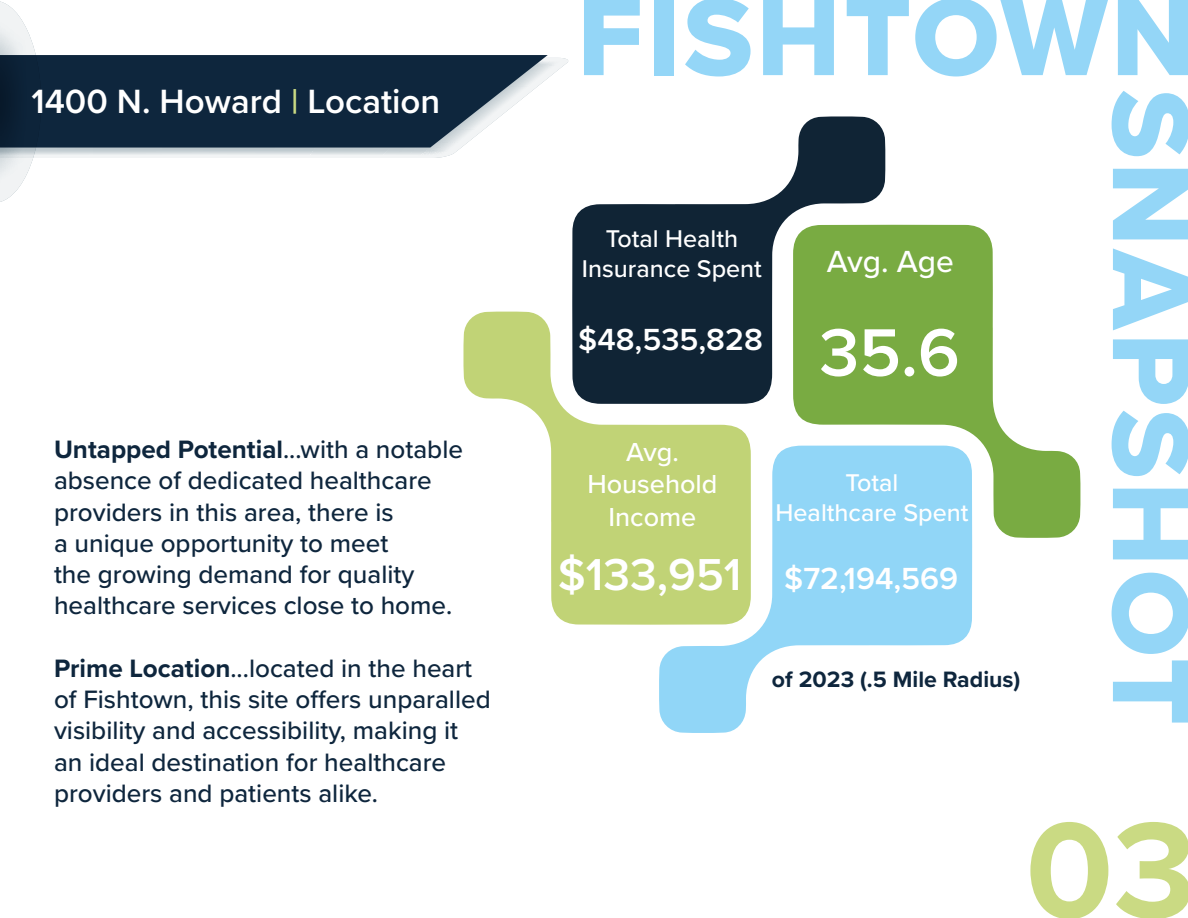
<style>
.page{position:relative;width:1188px;height:918px;background:#fff}
.page>*{position:absolute;margin:0;border:0;box-sizing:border-box;transform-origin:0 0}
.t1{font:700 141.3px "Proxima Nova";color:#cada83}
.t2{font:114.15px "Proxima Nova Extrabld";letter-spacing:.03em;color:#94d6f7}
.t3{font:114px "Proxima Nova Extrabld";letter-spacing:.03em;color:#94d6f7}
.t4{font:600 69.6px "Proxima Nova";color:#fff}
.t5{font:600 46.35px "Proxima Nova";color:#fff}
.t6{font:600 34.95px "Proxima Nova";color:#fff}
.t7{font:600 31.65px "Proxima Nova";color:#fff}
.t8{font:500 31.65px "Proxima Nova";color:#fff}
.t9{font:500 27px/32.4px "Proxima Nova";color:#fff;text-align:center}
.t10{font:500 26.1px/31.3px "Proxima Nova";color:#0e263d}
.t11{font:500 25.05px/30.2px "Proxima Nova";color:#fff;text-align:center}
.t12{font:700 23.1px "Proxima Nova";color:#0e263d}
.s1{color:#cada83}
.s2{font-weight:700}
</style>
<div class="page">
<svg style="left:41px;top:58px;width:527px;height:100px"></svg>
<svg style="left:41px;top:55px;width:507px;height:93px;fill:#0e263d"></svg>
<svg style="left:0;top:1px;width:41px;height:201px"></svg>
<svg style="left:463px;top:311px;width:287px;height:314px;fill:#c1d376"></svg>
<svg style="left:572px;top:116px;width:314px;height:288px;fill:#102435"></svg>
<svg style="left:793px;top:225px;width:288px;height:313px;fill:#79ab42"></svg>
<svg style="left:659px;top:446px;width:313px;height:287px;fill:#91d6f7"></svg>
<p class="t6" style="left:32px;top:75px;width:410px">1400 N. Howard <span class="s1">|</span> Location</p>
<p class="t10" style="left:54px;top:433px;width:411px"><span class="s2">Untapped Potential</span>...with a notable absence of dedicated healthcare providers in this area, there is<br>a unique opportunity to meet<br>the growing demand for quality healthcare services close to home.</p>
<p class="t10" style="left:54px;top:652px;width:438px"><span class="s2">Prime Location</span>...located in the heart of Fishtown, this site offers unparalled visibility and accessibility, making it an ideal destination for healthcare providers and patients alike.</p>
<p class="t2" style="left:577px;top:-48px;width:620px">FISHTOWN</p>
<p class="t3" style="left:1236px;top:89px;width:637px;rotate:90deg">SNAPSHOT</p>
<p class="t11" style="left:582px;top:223px;width:182px">Total Health<br>Insurance Spent</p>
<p class="t8" style="left:827px;top:238px;width:129px">Avg. Age</p>
<p class="t7" style="left:578px;top:316px;width:186px">$48,535,828</p>
<p class="t4" style="left:819px;top:301px;width:142px">35.6</p>
<p class="t9" style="left:626px;top:435px;width:54px">Avg.</p>
<p class="t9" style="left:587px;top:467px;width:132px">Household<br>Income</p>
<p class="t11" style="left:846px;top:467px;width:54px">Total</p>
<p class="t11" style="left:776px;top:497px;width:194px">Healthcare Spent</p>
<p class="t7" style="left:784px;top:555px;width:176px">$72,194,569</p>
<p class="t5" style="left:558px;top:540px;width:185px">$133,951</p>
<p class="t12" style="left:772px;top:662px;width:250px">of 2023 (.5 Mile Radius)</p>
<p class="t1" style="left:1026px;top:765px;width:172px">03</p>
</div>
